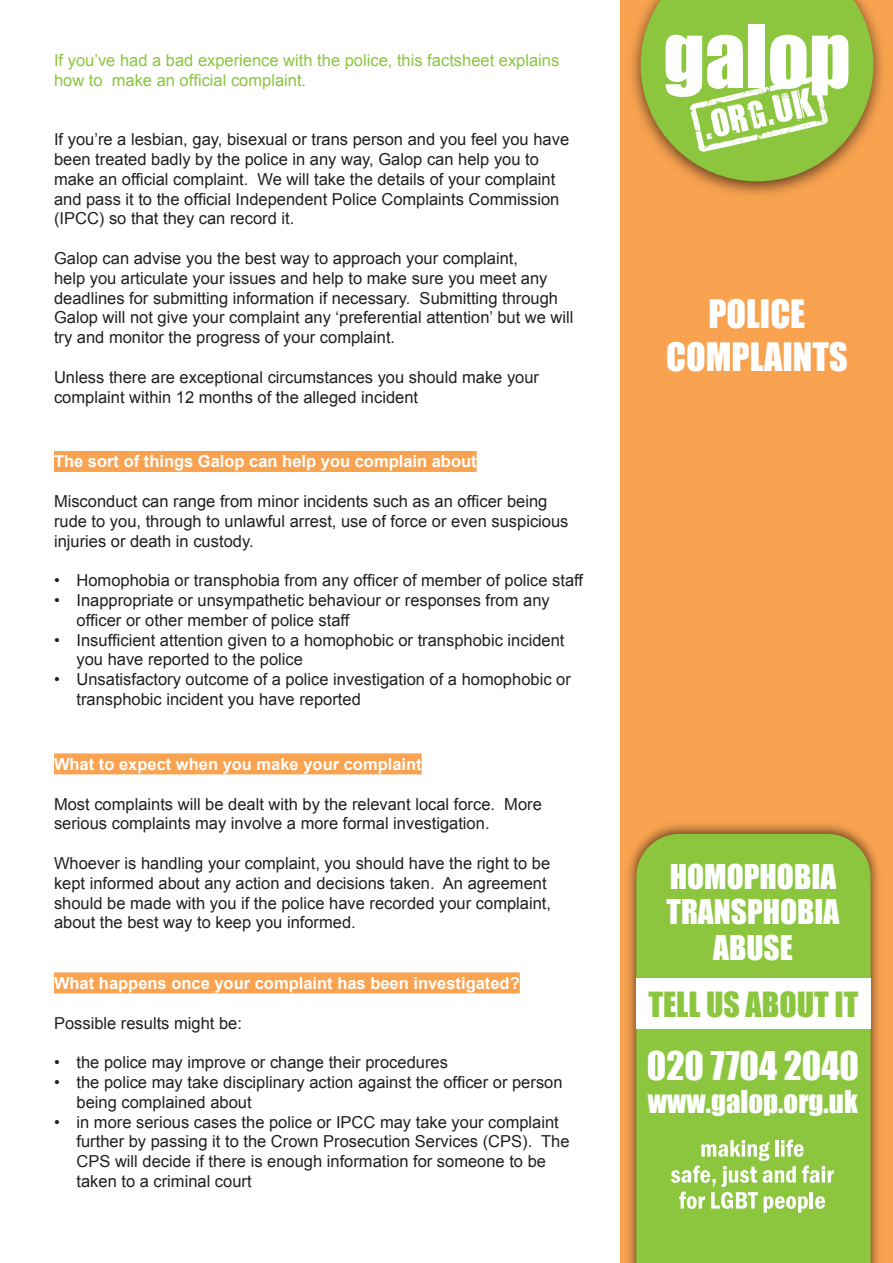
<style>
.page{position:relative;width:893px;height:1263px;background:#fff}
.page>*{position:absolute;margin:0;border:0;box-sizing:border-box;transform-origin:0 0}
.t1{font:36.3px "Impact";color:#fff}
.t2{font:36px/43.2px "Impact";color:#fff;text-align:center}
.t3{font:31.8px "Impact";color:#8bc63e}
.t4{font:31.35px/35.8px "Impact";color:#fff;text-align:center}
.t5{font:28.8px "Impact";color:#fff}
.t6{font:16.5px/19.8px "Arial";color:#231f20}
.t7{font:700 16.5px "Arial";color:#fff}
.t8{font:16.5px/19.8px "Arial";color:#8bc63e}
</style>
<div class="page">
<div style="left:621px;top:0;width:272px;height:1263px;background:#f9a350"></div>
<div style="left:54px;top:451px;width:423px;height:21px;background:#f9a350"></div>
<div style="left:54px;top:753px;width:368px;height:21px;background:#f9a350"></div>
<div style="left:54px;top:972px;width:466px;height:21px;background:#f9a350"></div>
<img style="left:628px;top:824px;width:251px;height:439px">
<div style="left:636px;top:834px;width:234px;height:429px;background:#8bc63e"></div>
<svg style="left:671px;top:1139px;width:163px;height:74px;background:#a9d470"></svg>
<div style="left:636px;top:978px;width:234px;height:50px;background:#fff"></div>
<img style="left:631px;top:20px;width:252px;height:175px">
<svg style="left:641px;top:0;width:232px;height:181px;background:#b6cc73"></svg>
<p class="t8" style="left:54px;top:50px;width:507px">If you’ve had a bad experience with the police, this factsheet explains how to make an official complaint.</p>
<p class="t6" style="left:54px;top:130px;width:517px">If you’re a lesbian, gay, bisexual or trans person and you feel you have been treated badly by the police in any way, Galop can help you to make an official complaint. We will take the details of your complaint and pass it to the official Independent Police Complaints Commission (IPCC) so that they can record it.</p>
<p class="t6" style="left:54px;top:248px;width:521px">Galop can advise you the best way to approach your complaint,<br>help you articulate your issues and help to make sure you meet any deadlines for submitting information if necessary. Submitting through Galop will not give your complaint any ‘preferential attention’ but we will try and monitor the progress of your complaint.</p>
<p class="t6" style="left:54px;top:367px;width:487px">Unless there are exceptional circumstances you should make your complaint within 12 months of the alleged incident</p>
<p class="t7" style="left:54px;top:451px;width:424px">The sort of things Galop can help you complain about</p>
<p class="t6" style="left:54px;top:491px;width:516px">Misconduct can range from minor incidents such as an officer being rude to you, through to unlawful arrest, use of force or even suspicious injuries or death in custody.</p>
<p class="t6" style="left:54px;top:571px;width:531px">• Homophobia or transphobia from any officer of member of police staff</p>
<p class="t6" style="left:77px;top:590px;width:475px;text-indent:-23px">• Inappropriate or unsympathetic behaviour or responses from any officer or other member of police staff</p>
<p class="t6" style="left:77px;top:630px;width:489px;text-indent:-23px">• Insufficient attention given to a homophobic or transphobic incident you have reported to the police</p>
<p class="t6" style="left:77px;top:670px;width:496px;text-indent:-23px">• Unsatisfactory outcome of a police investigation of a homophobic or transphobic incident you have reported</p>
<p class="t7" style="left:54px;top:753px;width:369px">What to expect when you make your complaint</p>
<p class="t6" style="left:54px;top:794px;width:489px">Most complaints will be dealt with by the relevant local force. More serious complaints may involve a more formal investigation.</p>
<p class="t6" style="left:54px;top:853px;width:499px">Whoever is handling your complaint, you should have the right to be kept informed about any action and decisions taken. An agreement should be made with you if the police have recorded your complaint, about the best way to keep you informed.</p>
<p class="t7" style="left:54px;top:972px;width:467px">What happens once your complaint has been investigated?</p>
<p class="t6" style="left:54px;top:1013px;width:189px">Possible results might be:</p>
<p class="t6" style="left:54px;top:1052px;width:395px">• the police may improve or change their procedures</p>
<p class="t6" style="left:77px;top:1072px;width:488px;text-indent:-23px">• the police may take disciplinary action against the officer or person being complained about</p>
<p class="t6" style="left:77px;top:1112px;width:495px;text-indent:-23px">• in more serious cases the police or IPCC may take your complaint further by passing it to the Crown Prosecution Services (CPS). The CPS will decide if there is enough information for someone to be taken to a criminal court</p>
<h2 class="t2" style="left:666px;top:292px;width:183px">POLICE<br>COMPLAINTS</h2>
<h3 class="t4" style="left:667px;top:857px;width:174px">HOMOPHOBIA<br>TRANSPHOBIA<br>ABUSE</h3>
<h3 class="t3" style="left:648px;top:980px;width:211px">TELL US ABOUT IT</h3>
<h1 class="t1" style="left:647px;top:1037px;width:214px">020 7704 2040</h1>
<h3 class="t5" style="left:648px;top:1079px;width:211px">www.galop.org.uk</h3>
</div>
